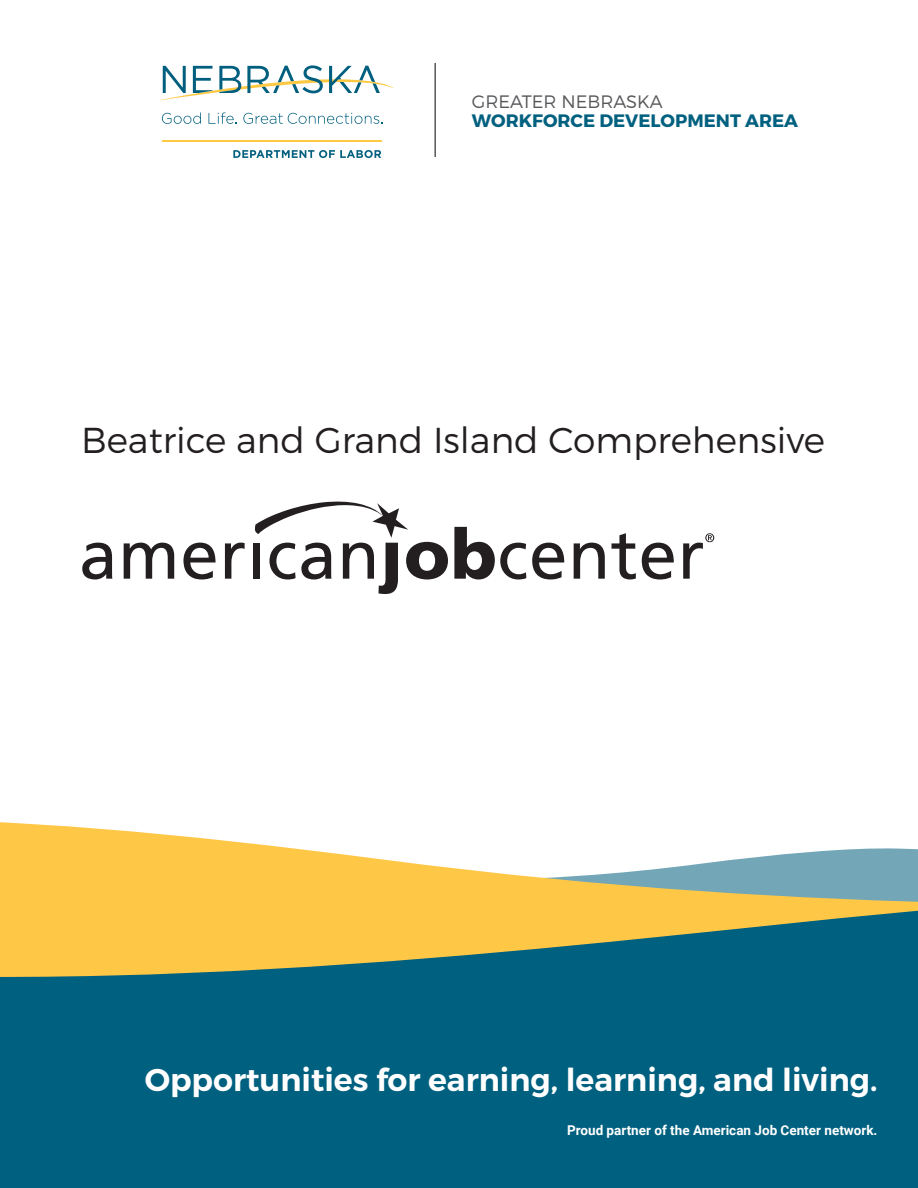
<style>
.page{position:relative;width:918px;height:1188px;background:#fff}
.page>*{position:absolute;margin:0;border:0;box-sizing:border-box;transform-origin:0 0}
.t1{font:300 36px "Montserrat";color:#231f20}
.t2{font:600 31.5px "Montserrat";color:#fff}
.t3{font:700 18px/18.9px "Montserrat";color:#00607f}
.t4{font:700 13.5px "Roboto";color:#fff}
.s1{font-weight:300;color:#57585a}
</style>
<div class="page">
<svg style="left:0;top:822px;width:918px;height:74px"></svg>
<svg style="left:0;top:896px;width:918px;height:292px;background:#307374"></svg>
<svg style="left:82px;top:543px;width:30px;height:36px"></svg>
<svg style="left:124px;top:543px;width:50px;height:36px"></svg>
<svg style="left:183px;top:543px;width:33px;height:36px"></svg>
<svg style="left:225px;top:543px;width:20px;height:36px"></svg>
<div style="left:253px;top:543px;width:7px;height:36px;background:#231f20"></div>
<svg style="left:454px;top:527px;width:72px;height:52px"></svg>
<svg style="left:532px;top:543px;width:32px;height:36px"></svg>
<svg style="left:574px;top:543px;width:31px;height:36px"></svg>
<svg style="left:612px;top:533px;width:24px;height:46px"></svg>
<svg style="left:642px;top:543px;width:32px;height:36px"></svg>
<svg style="left:255px;top:502px;width:193px;height:92px"></svg>
<svg style="left:683px;top:533px;width:31px;height:46px"></svg>
<hr style="left:434px;top:63px;width:2px;height:94px;background:#57585a">
<hr style="left:163px;top:140px;width:219px;height:2px;background:#fec842">
<svg style="left:162px;top:113px;width:39px;height:11px"></svg>
<svg style="left:209px;top:112px;width:27px;height:12px"></svg>
<svg style="left:243px;top:113px;width:140px;height:11px"></svg>
<svg style="left:160px;top:65px;width:233px;height:35px"></svg>
<svg style="left:233px;top:150px;width:148px;height:8px"></svg>
<p class="t3" style="left:472px;top:92px;width:328px"><span class="s1">GREATER NEBRASKA<br></span>WORKFORCE DEVELOPMENT AREA</p>
<p class="t1" style="left:81px;top:419px;width:745px">Beatrice and Grand Island Comprehensive</p>
<p class="t2" style="left:145px;top:1061px;width:734px">Opportunities for earning, learning, and living.</p>
<p class="t4" style="left:567px;top:1121px;width:312px">Proud partner of the American Job Center network.</p>
</div>
